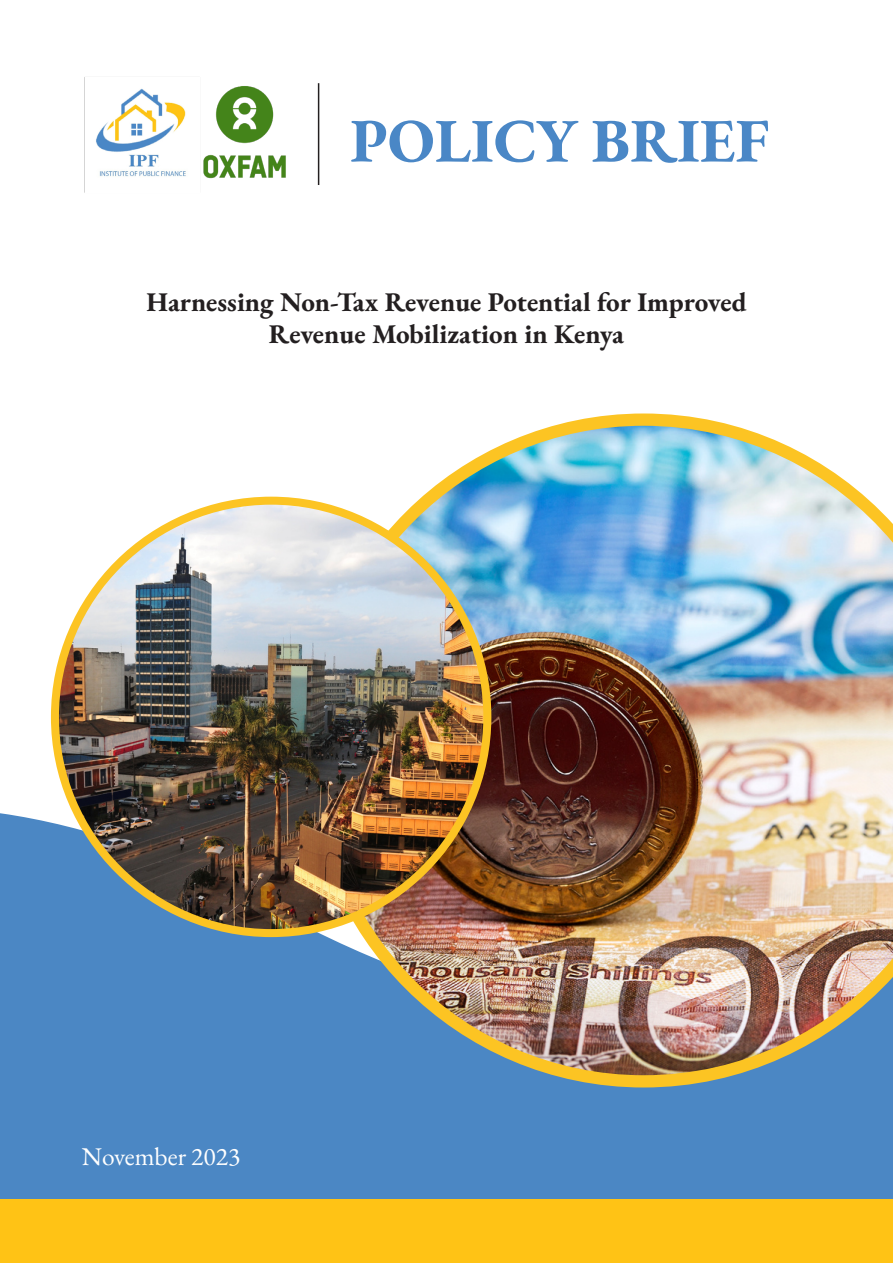
<style>
.page{position:relative;width:893px;height:1263px;background:#fff}
.page>*{position:absolute;margin:0;border:0;box-sizing:border-box;transform-origin:0 0}
.t1{font:61.95px "EB Garamond";color:#4a87c6}
.t2{font:27px/32.4px "EB Garamond";color:#231f20;text-align:center}
.t3{font:25.5px "EB Garamond";color:#fff}
</style>
<div class="page">
<div style="left:0;top:715px;width:893px;height:485px;background:#4b87c4"></div>
<img style="left:307px;top:413px;width:586px;height:674px">
<img style="left:51px;top:497px;width:440px;height:440px">
<img style="left:84px;top:77px;width:202px;height:116px">
<hr style="left:318px;top:83px;width:1px;height:102px;background:#231f20">
<div style="left:0;top:1200px;width:893px;height:63px;background:#ffc315"></div>
<p class="t1" style="left:350px;top:100px;width:421px">POLICY BRIEF</p>
<p class="t2" style="left:146px;top:285px;width:602px">Harnessing Non-Tax Revenue Potential for Improved<br>Revenue Mobilization in Kenya</p>
<p class="t3" style="left:82px;top:1140px;width:160px">November 2023</p>
</div>
